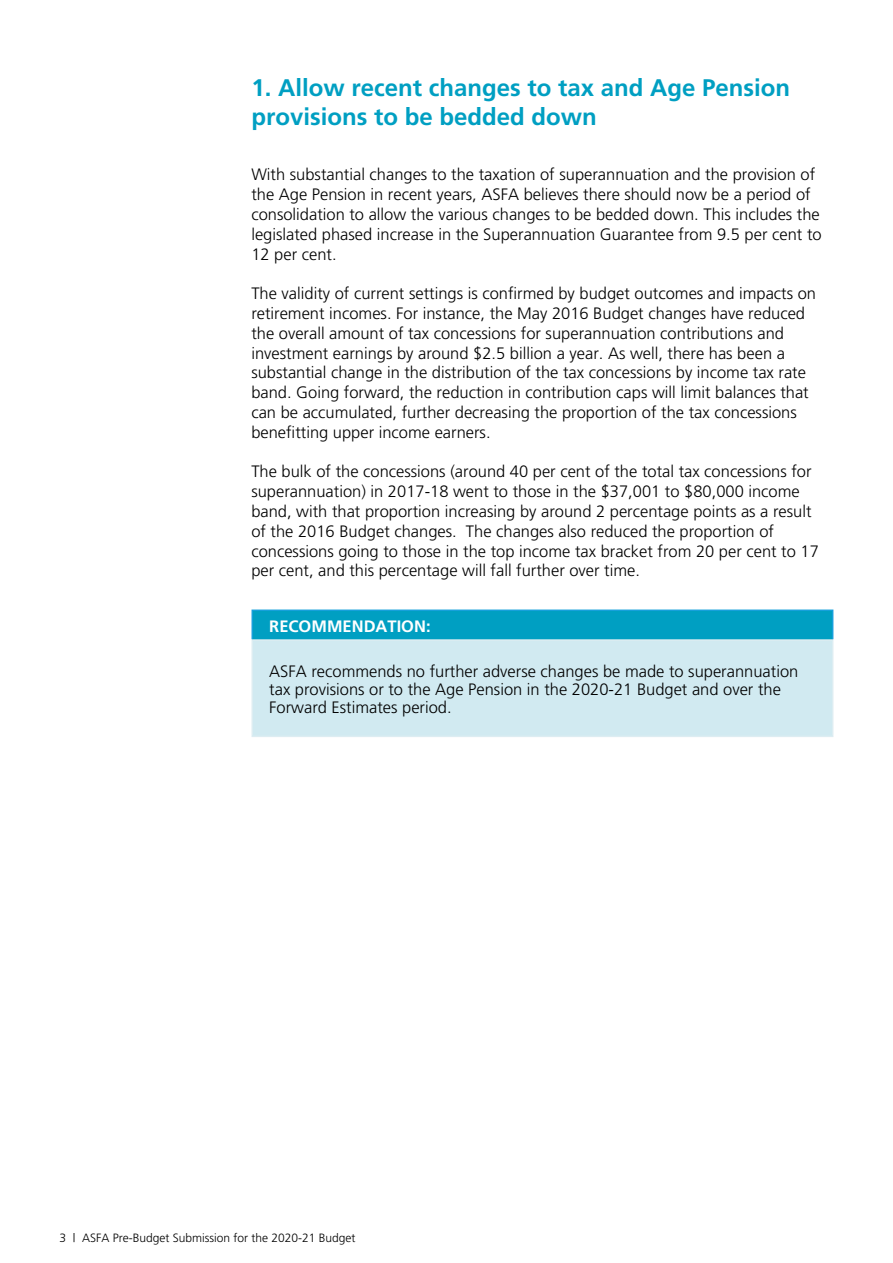
<style>
.page{position:relative;width:893px;height:1263px;background:#fff}
.page>*{position:absolute;margin:0;border:0;box-sizing:border-box;transform-origin:0 0}
.t1{font:700 24px/28.8px "Frutiger";color:#009fc2}
.t2{font:300 16.5px/19.8px "Frutiger";color:#000}
.t3{font:700 16.5px "Frutiger";color:#fff}
.t4{font:300 12px "Frutiger";color:#000}
</style>
<div class="page">
<div style="left:252px;top:610px;width:581px;height:30px;background:#009fc2"></div>
<div style="left:252px;top:640px;width:581px;height:96px;background:#d1eaf1"></div>
<hr style="left:251px;top:609px;width:582px;height:2px;background:#16a0db">
<hr style="left:251px;top:611px;width:2px;height:28px;background:#16a0db">
<svg style="left:832px;top:611px;width:1px;height:28px"></svg>
<hr style="left:251px;top:639px;width:582px;height:2px;background:#ddedf2">
<hr style="left:251px;top:641px;width:2px;height:95px;background:#ddedf2">
<hr style="left:832px;top:641px;width:1px;height:95px;background:#ddedf2">
<hr style="left:251px;top:736px;width:582px;height:1px;background:#ddedf2">
<h1 class="t1" style="left:251px;top:73px;width:540px">1. Allow recent changes to tax and Age Pension provisions to be bedded down</h1>
<p class="t2" style="left:251px;top:165px;width:572px">With substantial changes to the taxation of superannuation and the provision of the Age Pension in recent years, ASFA believes there should now be a period of consolidation to allow the various changes to be bedded down. This includes the legislated phased increase in the Superannuation Guarantee from 9.5 per cent to 12 per cent.</p>
<p class="t2" style="left:251px;top:284px;width:566px">The validity of current settings is confirmed by budget outcomes and impacts on retirement incomes. For instance, the May 2016 Budget changes have reduced the overall amount of tax concessions for superannuation contributions and investment earnings by around $2.5 billion a year. As well, there has been a substantial change in the distribution of the tax concessions by income tax rate band. Going forward, the reduction in contribution caps will limit balances that can be accumulated, further decreasing the proportion of the tax concessions benefitting upper income earners.</p>
<p class="t2" style="left:251px;top:462px;width:569px">The bulk of the concessions (around 40 per cent of the total tax concessions for superannuation) in 2017-18 went to those in the $37,001 to $80,000 income band, with that proportion increasing by around 2 percentage points as a result of the 2016 Budget changes. The changes also reduced the proportion of concessions going to those in the top income tax bracket from 20 per cent to 17 per cent, and this percentage will fall further over time.</p>
<p class="t3" style="left:269px;top:616px;width:163px">RECOMMENDATION:</p>
<p class="t2" style="left:269px;top:662px;width:531px;line-height:18px">ASFA recommends no further adverse changes be made to superannuation tax provisions or to the Age Pension in the 2020-21 Budget and over the<br>Forward Estimates period.</p>
<p class="t4" style="left:60px;top:1231px;width:298px">3 | ASFA Pre-Budget Submission for the 2020-21 Budget</p>
</div>
